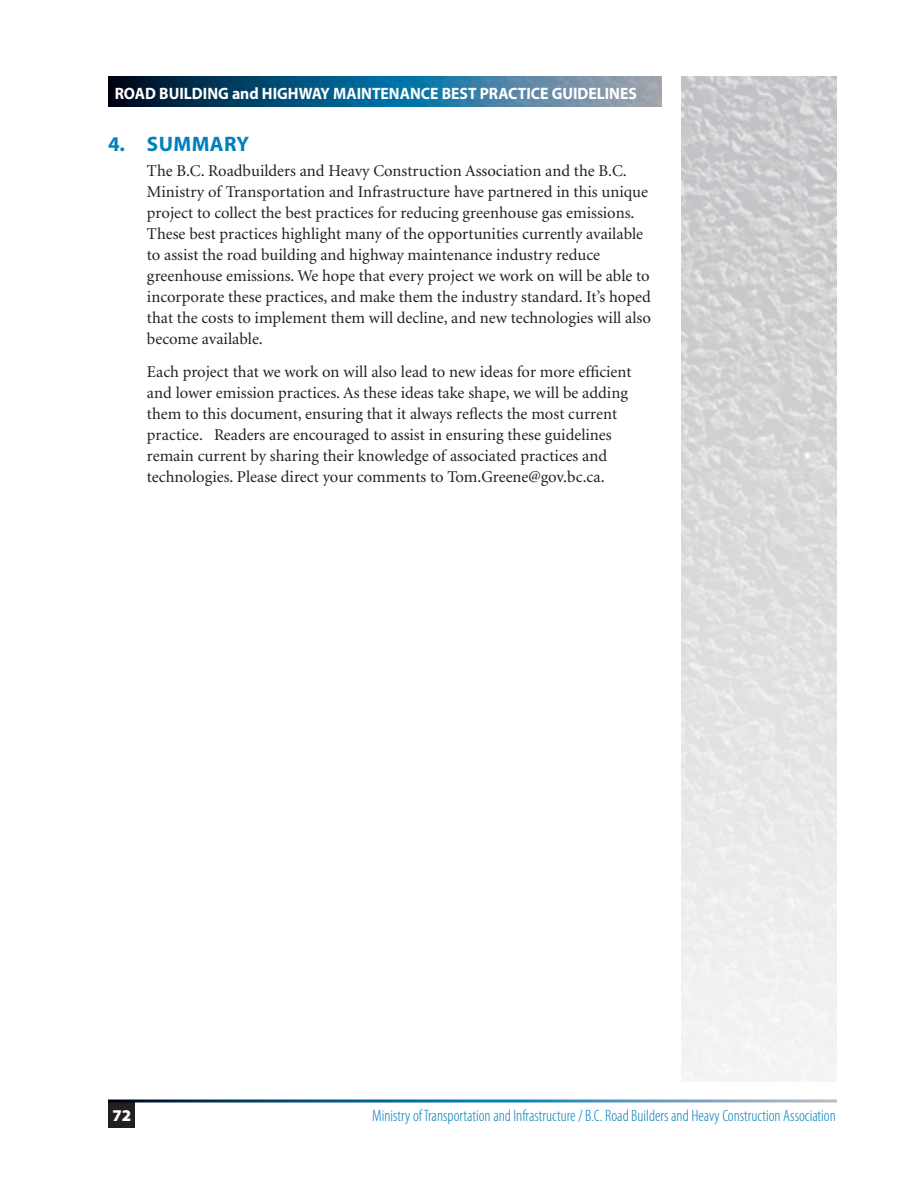
<style>
.page{position:relative;width:918px;height:1188px;background:#fff}
.page>*{position:absolute;margin:0;border:0;box-sizing:border-box;transform-origin:0 0}
.t1{font:700 21px "Myriad Pro";letter-spacing:.02em;color:#0080bb}
.t2{font:16.5px/21px "Minion";color:#231f20}
.t3{font:300 condensed 16.5px "Myriad Pro";color:#0080bb}
.t4{font:700 16.5px "Myriad Pro";color:#fff;scale:.95 1}
.t5{font:900 16.5px "Myriad Pro";color:#fff}
</style>
<div class="page">
<svg style="left:108px;top:77px;width:554px;height:30px;background:#296384"></svg>
<img style="left:681px;top:77px;width:156px;height:1004px">
<div style="left:108px;top:1101px;width:27px;height:27px;background:#231f20"></div>
<hr style="left:108px;top:1100px;width:729px;height:2px;background:#fff">
<p class="t4" style="left:115px;top:83px;width:551px">ROAD BUILDING and HIGHWAY MAINTENANCE BEST PRACTICE GUIDELINES</p>
<p class="t1" style="left:108px;top:130px;width:143px">4. SUMMARY</p>
<p class="t2" style="left:147px;top:161px;width:505px">The B.C. Roadbuilders and Heavy Construction Association and the B.C.<br>Ministry of Transportation and Infrastructure have partnered in this unique project to collect the best practices for reducing greenhouse gas emissions.<br>These best practices highlight many of the opportunities currently available to assist the road building and highway maintenance industry reduce greenhouse emissions. We hope that every project we work on will be able to incorporate these practices, and make them the industry standard. It’s hoped that the costs to implement them will decline, and new technologies will also become available.</p>
<p class="t2" style="left:147px;top:362px;width:486px">Each project that we work on will also lead to new ideas for more efficient and lower emission practices. As these ideas take shape, we will be adding them to this document, ensuring that it always reflects the most current practice. Readers are encouraged to assist in ensuring these guidelines remain current by sharing their knowledge of associated practices and technologies. Please direct your comments to Tom.Greene@gov.bc.ca.</p>
<p class="t5" style="left:112px;top:1104px;width:20px">72</p>
<p class="t3" style="left:372px;top:1106px;width:465px">Ministry of Transportation and Infrastructure / B.C. Road Builders and Heavy Construction Association</p>
</div>
